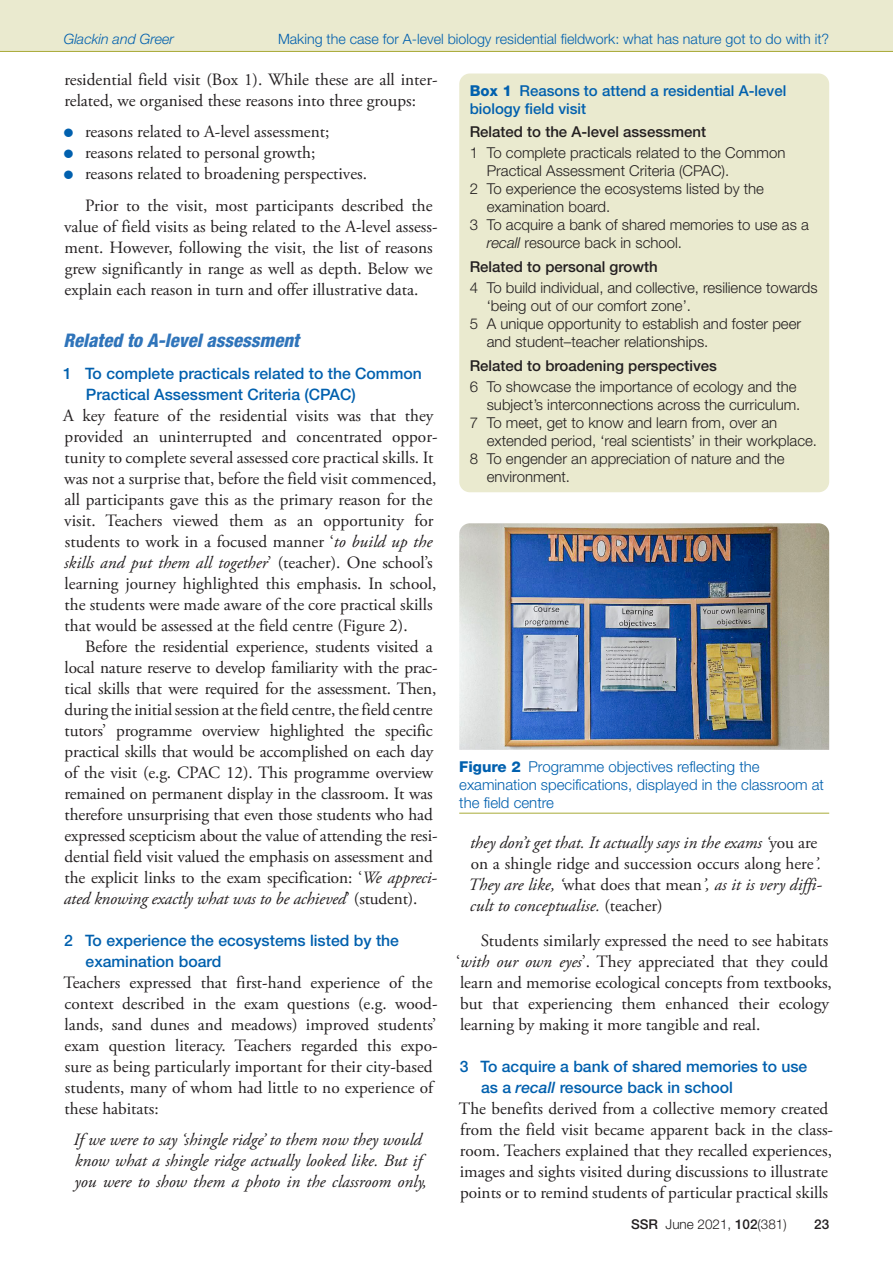
<style>
.page{position:relative;width:893px;height:1263px;background:#fff}
.page>*{position:absolute;margin:0;border:0;box-sizing:border-box;transform-origin:0 0}
.CH_B_head{font:italic 800 condensed 18.75px "Helvetica Neue LT Std";color:#2f74ba}
.CH_body_tx_first{font:17.25px/21px "Adobe Garamond Pro";color:#231f20}
.CH_body_tx{font:17.25px/21px "Adobe Garamond Pro";letter-spacing:-.01em;color:#231f20}
.CH_quote_ital{font:italic 17.25px/21px "Adobe Garamond Pro";color:#231f20}
.CH_bulleted_list_las{font:17.25px "Adobe Garamond Pro";color:#231f20}
.CH_bulleted_list_fir{font:17.25px "Adobe Garamond Pro";color:#231f20}
.CH_bulleted_list{font:17.25px "Adobe Garamond Pro";color:#231f20}
.CH_C_head{font:500 15.75px/21px "Helvetica Neue LT Std";color:#0160ae}
.CH_table_numbered_li{font:300 15px/18px "Helvetica Neue LT Std";color:#231f20}
.CH_figure_caption{font:300 15px/18px "Helvetica Neue LT Std";color:#0160ae}
.CH_box_text{font:500 15px "Helvetica Neue LT Std";color:#231f20}
.CH_box_head{font:500 15px/18px "Helvetica Neue LT Std";color:#0160ae}
.CH_running_head_rect{font:300 14.25px "Helvetica Neue LT Std";color:#0160ae}
.CH_running_head_rect-2{font:italic 300 14.25px "Helvetica Neue LT Std";color:#0160ae}
.t1{font:300 13.5px "Helvetica Neue LT Std";color:#231f20}
.t2{font:500 13.5px "Helvetica Neue LT Std";color:#231f20}
.s1{color:#0160ae}
.s2{font-style:italic}
.s3{font-weight:800}
.s4{font-style:normal}
.s5{font-weight:500}
</style>
<div class="page">
<div style="left:0;top:0;width:893px;height:51px;background:#eaeacf"></div>
<hr style="left:0;top:51px;width:893px;height:1px;background:#a9ab38">
<hr style="left:459px;top:813px;width:370px;height:1px;background:#a9ab38">
<img style="left:459px;top:523px;width:370px;height:227px">
<div style="left:459px;top:74px;width:370px;height:418px;background:#eaeacf;border-radius:11px"></div>
<p class="CH_running_head_rect-2" style="left:64px;top:31px;width:112px">Glackin and Greer</p>
<p class="CH_running_head_rect" style="left:278px;top:30px;width:553px">Making the case for A-level biology residential fieldwork: what has nature got to do with it?</p>
<p class="CH_body_tx_first" style="left:64px;top:69px;width:374px">residential field visit (Box 1). While these are all inter&shy;related, we organised these reasons into three groups:</p>
<p class="CH_bulleted_list_fir" style="left:64px;top:121px;width:267px"><span class="s1">●</span> reasons related to A-level assessment;</p>
<p class="CH_bulleted_list" style="left:64px;top:142px;width:253px"><span class="s1">●</span> reasons related to personal growth;</p>
<p class="CH_bulleted_list_las" style="left:64px;top:163px;width:305px"><span class="s1">●</span> reasons related to broadening perspectives.</p>
<p class="CH_body_tx" style="left:64px;top:195px;width:375px;text-indent:21px">Prior to the visit, most participants described the value of field visits as being related to the A-level assess&shy;ment. However, following the visit, the list of reasons grew significantly in range as well as depth. Below we explain each reason in turn and offer illustrative data.</p>
<p class="CH_B_head" style="left:63px;top:329px;width:237px">Related to A-level assessment</p>
<p class="CH_C_head" style="left:86px;top:363px;width:337px;text-indent:-23px">1 To complete practicals related to the Common<br>Practical Assessment Criteria (CPAC)</p>
<p class="CH_body_tx_first" style="left:63px;top:405px;width:375px">A key feature of the residential visits was that they provided an uninterrupted and concentrated oppor&shy;tunity to complete several assessed core practical skills. It was not a surprise that, before the field visit commenced, all participants gave this as the primary reason for the visit. Teachers viewed them as an opportunity for students to work in a focused manner ‘<span class="s2">to build up the skills and put them all together</span>’ (teacher). One school’s learning journey highlighted this emphasis. In school, the students were made aware of the core practical skills that would be assessed at the field centre (Figure 2).</p>
<p class="CH_body_tx" style="left:64px;top:636px;width:375px;text-indent:21px">Before the residential experience, students visited a local nature reserve to develop familiarity with the prac&shy;tical skills that were required for the assessment. Then, during the initial session at the field centre, the field centre tutors’ programme overview highlighted the specific practical skills that would be accomplished on each day of the visit (e.g. CPAC 12). This programme overview remained on permanent display in the classroom. It was therefore unsurprising that even those students who had expressed scepticism about the value of attending the resi&shy;dential field visit valued the emphasis on assessment and the explicit links to the exam specification: ‘<span class="s2">We appreci&shy;ated knowing exactly what was to be achieved</span>’ (student).</p>
<p class="CH_C_head" style="left:86px;top:930px;width:315px;text-indent:-21px">2 To experience the ecosystems listed by the examination board</p>
<p class="CH_body_tx_first" style="left:64px;top:972px;width:376px">Teachers expressed that first-hand experience of the context described in the exam questions (e.g. wood&shy;lands, sand dunes and meadows) improved students’ exam question literacy. Teachers regarded this expo&shy;sure as being particularly important for their city-based students, many of whom had little to no experience of these habitats:</p>
<p class="CH_quote_ital" style="left:74px;top:1130px;width:355px">If we were to say ‘shingle ridge’ to them now they would know what a shingle ridge actually looked like. But if you were to show them a photo in the classroom only,</p>
<p class="CH_box_head" style="left:470px;top:82px;width:318px"><span class="s3">Box 1</span> Reasons to attend a residential A-level biology field visit</p>
<p class="CH_box_text" style="left:470px;top:122px;width:238px">Related to the A-level assessment</p>
<p class="CH_table_numbered_li" style="left:487px;top:143px;width:300px;text-indent:-17px">1 To complete practicals related to the Common<br>Practical Assessment Criteria (CPAC).</p>
<p class="CH_table_numbered_li" style="left:487px;top:179px;width:279px;text-indent:-17px">2 To experience the ecosystems listed by the examination board.</p>
<p class="CH_table_numbered_li" style="left:487px;top:215px;width:324px;text-indent:-17px">3 To acquire a bank of shared memories to use as a <span class="s2">recall</span> resource back in school.</p>
<p class="CH_box_text" style="left:470px;top:257px;width:189px">Related to personal growth</p>
<p class="CH_table_numbered_li" style="left:487px;top:278px;width:332px;text-indent:-17px">4 To build individual, and collective, resilience towards ‘being out of our comfort zone’.</p>
<p class="CH_table_numbered_li" style="left:487px;top:314px;width:316px;text-indent:-17px">5 A unique opportunity to establish and foster peer and student–teacher relationships.</p>
<p class="CH_box_text" style="left:470px;top:356px;width:249px">Related to broadening perspectives</p>
<p class="CH_table_numbered_li" style="left:470px;top:377px;width:332px;text-align:right">6 To showcase the importance of ecology and the subject’s interconnections across the curriculum.</p>
<p class="CH_table_numbered_li" style="left:487px;top:413px;width:332px;text-indent:-17px">7 To meet, get to know and learn from, over an extended period, ‘real scientists’ in their workplace.</p>
<p class="CH_table_numbered_li" style="left:487px;top:449px;width:299px;text-indent:-17px">8 To engender an appreciation of nature and the environment.</p>
<p class="CH_figure_caption" style="left:459px;top:757px;width:366px"><span class="s3">Figure 2</span> Programme objectives reflecting the examination specifications, displayed in the classroom at the field centre</p>
<p class="CH_quote_ital" style="left:468px;top:832px;width:355px">they don’t get that. It actually says in the exams ‘<span class="s4">you are on a shingle ridge and succession occurs along here</span>’.<br>They are like, ‘<span class="s4">what does that mean</span>’, as it is very diffi&shy;cult to conceptualise. <span class="s4">(teacher)</span></p>
<p class="CH_body_tx" style="left:456px;top:930px;width:377px;text-indent:25px">Students similarly expressed the need to see habitats ‘<span class="s2">with our own eyes</span>’. They appreciated that they could learn and memorise ecological concepts from textbooks, but that experiencing them enhanced their ecology learning by making it more tangible and real.</p>
<p class="CH_C_head" style="left:481px;top:1056px;width:328px;text-indent:-21px">3 To acquire a bank of shared memories to use as a <span class="s2">recall</span> resource back in school</p>
<p class="CH_body_tx_first" style="left:459px;top:1098px;width:376px">The benefits derived from a collective memory created from the field visit became apparent back in the class&shy;room. Teachers explained that they recalled experiences, images and sights visited during discussions to illustrate points or to remind students of particular practical skills</p>
<p class="t1" style="left:631px;top:1216px;width:157px"><span class="s5">SSR</span> June 2021, <span class="s5">102</span>(381)</p>
<p class="t2" style="left:814px;top:1216px;width:17px">23</p>
</div>
